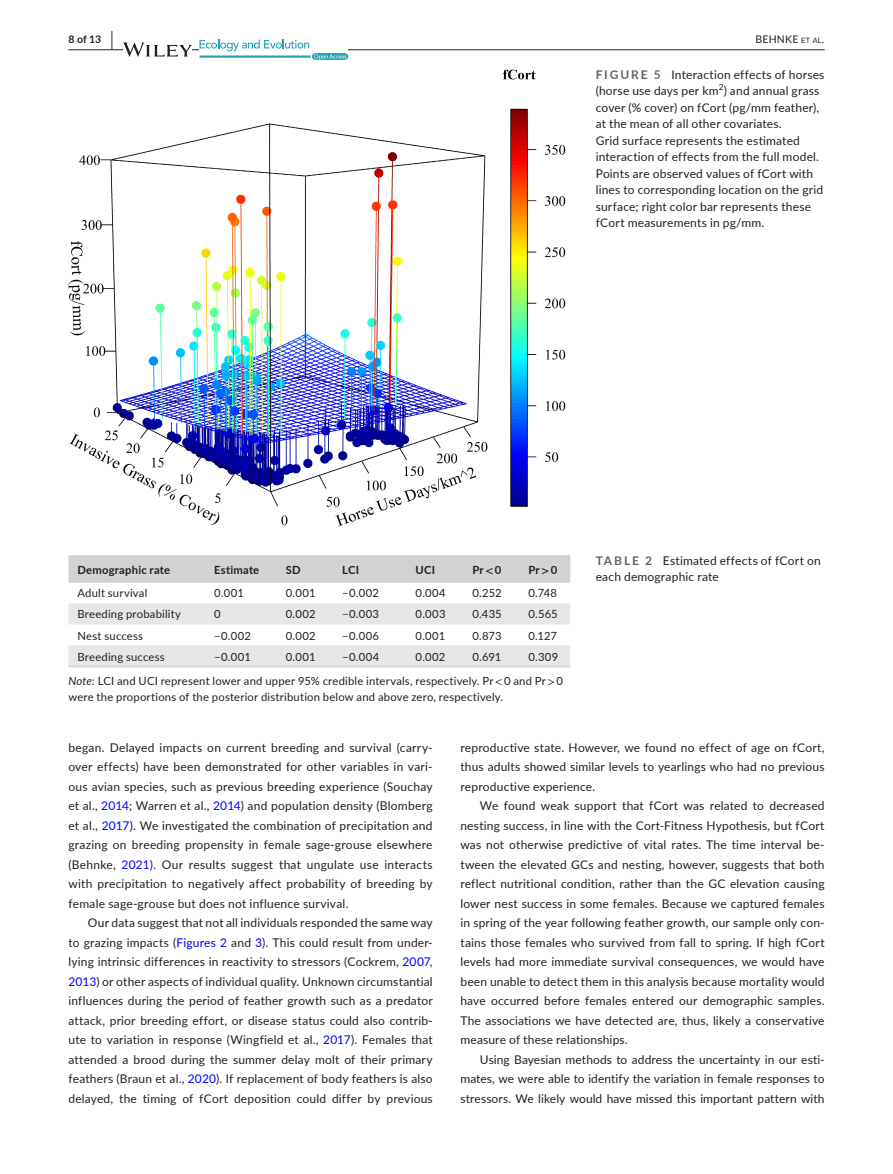
<style>
.page{position:relative;width:893px;height:1174px;background:#fff}
.page>*{position:absolute;margin:0;border:0;box-sizing:border-box;transform-origin:0 0}
.t1{font:12px/19.5px "Lato";letter-spacing:.015em;color:#231f20;text-align:justify}
.t2{font:11.25px/15.8px "Lato";letter-spacing:.02em;color:#231f20}
.t3{font:700 11.25px "Lato";letter-spacing:.015em;color:#231f20}
.t4{font:10.5px "Lato";letter-spacing:.02em;color:#231f20}
.t5{font:700 10.5px "Lato";color:#231f20}
.t6{font:8.4px "Lato";color:#231f20}
.s1{font-size:19.5px}
.s2{font-size:7.35px}
.s3{font-weight:700;color:#636366}
.s4{font-family:"STIX"}
.s5{font-style:italic}
.s6{color:#00f}
</style>
<div class="page">
<hr style="left:68px;top:49px;width:756px;height:1px;background:#231f20">
<svg style="left:123px;top:42px;width:69px;height:15px"></svg>
<svg style="left:200px;top:39px;width:148px;height:21px"></svg>
<img style="left:68px;top:69px;width:498px;height:457px">
<svg style="left:68px;top:555px;width:502px;height:28px;background:#d1d2d4"></svg>
<svg style="left:68px;top:603px;width:502px;height:63px"></svg>
<hr style="left:68px;top:666px;width:137px;height:1px;background:#d1d2d4">
<hr style="left:205px;top:666px;width:72px;height:1px;background:#d1d2d4">
<hr style="left:277px;top:666px;width:56px;height:1px;background:#d1d2d4">
<hr style="left:333px;top:666px;width:74px;height:1px;background:#d1d2d4">
<hr style="left:407px;top:666px;width:56px;height:1px;background:#d1d2d4">
<hr style="left:463px;top:666px;width:56px;height:1px;background:#d1d2d4">
<hr style="left:519px;top:666px;width:51px;height:1px;background:#d1d2d4">
<p class="t5" style="left:68px;top:31px;width:46px">8 of 13 <span class="s1">|</span></p>
<p class="t4" style="left:756px;top:31px;width:70px">BEHNKE <span class="s2">et al</span>.</p>
<p class="t1" style="left:596px;top:66px;width:230px;line-height:16.5px"><span class="s3">FIGURE 5</span> Interaction effects of horses (horse use days per km ) and annual grass</p>
<p class="t6" style="left:719px;top:81px;width:6px">2</p>
<p class="t1" style="left:596px;top:99px;width:229px;line-height:16.5px;text-align:left">cover (% cover) on fCort (pg/mm feather), at the mean of all other covariates.<br>Grid surface represents the estimated interaction of effects from the full model.<br>Points are observed values of fCort with lines to corresponding location on the grid surface; right color bar represents these fCort measurements in pg/mm.</p>
<p class="t3" style="left:77px;top:561px;width:94px">Demographic rate</p>
<p class="t3" style="left:214px;top:561px;width:47px">Estimate</p>
<p class="t3" style="left:286px;top:561px;width:16px">SD</p>
<p class="t3" style="left:342px;top:561px;width:18px">LCI</p>
<p class="t3" style="left:416px;top:561px;width:21px">UCI</p>
<p class="t3" style="left:472px;top:561px;width:31px">Pr <span class="s4">&lt;</span> 0</p>
<p class="t3" style="left:528px;top:561px;width:31px">Pr <span class="s4">&gt;</span> 0</p>
<p class="t2" style="left:77px;top:585px;width:71px">Adult survival</p>
<p class="t2" style="left:214px;top:585px;width:31px">0.001</p>
<p class="t2" style="left:286px;top:585px;width:31px">0.001</p>
<p class="t2" style="left:342px;top:585px;width:38px">−0.002</p>
<p class="t2" style="left:416px;top:585px;width:32px">0.004</p>
<p class="t2" style="left:472px;top:585px;width:31px">0.252</p>
<p class="t2" style="left:528px;top:585px;width:30px">0.748</p>
<p class="t2" style="left:77px;top:606px;width:105px">Breeding probability</p>
<p class="t2" style="left:214px;top:606px;width:8px">0</p>
<p class="t2" style="left:286px;top:606px;width:31px">0.002</p>
<p class="t2" style="left:342px;top:606px;width:38px">−0.003</p>
<p class="t2" style="left:416px;top:606px;width:31px">0.003</p>
<p class="t2" style="left:472px;top:606px;width:31px">0.435</p>
<p class="t2" style="left:528px;top:606px;width:31px">0.565</p>
<p class="t2" style="left:77px;top:627px;width:67px">Nest success</p>
<p class="t2" style="left:214px;top:627px;width:38px">−0.002</p>
<p class="t2" style="left:286px;top:627px;width:31px">0.002</p>
<p class="t2" style="left:342px;top:627px;width:38px">−0.006</p>
<p class="t2" style="left:416px;top:627px;width:31px">0.001</p>
<p class="t2" style="left:472px;top:627px;width:31px">0.873</p>
<p class="t2" style="left:528px;top:627px;width:30px">0.127</p>
<p class="t2" style="left:77px;top:648px;width:89px">Breeding success</p>
<p class="t2" style="left:214px;top:648px;width:38px">−0.001</p>
<p class="t2" style="left:286px;top:648px;width:31px">0.001</p>
<p class="t2" style="left:342px;top:648px;width:39px">−0.004</p>
<p class="t2" style="left:416px;top:648px;width:31px">0.002</p>
<p class="t2" style="left:472px;top:648px;width:31px">0.691</p>
<p class="t2" style="left:528px;top:648px;width:31px">0.309</p>
<p class="t2" style="left:68px;top:673px;width:496px"><span class="s5">Note</span>: LCI and UCI represent lower and upper 95% credible intervals, respectively. Pr <span class="s4">&lt;</span> 0 and Pr <span class="s4">&gt;</span> 0 were the proportions of the posterior distribution below and above zero, respectively.</p>
<p class="t1" style="left:596px;top:552px;width:226px;line-height:16.5px"><span class="s3">TABLE 2</span> Estimated effects of fCort on each demographic rate</p>
<p class="t1" style="left:68px;top:737px;width:366px">began. Delayed impacts on current breeding and survival (carry&shy;over effects) have been demonstrated for other variables in vari&shy;ous avian species, such as previous breeding experience (Souchay et al., <span class="s6">2014</span>; Warren et al., <span class="s6">2014</span>) and population density (Blomberg et al., <span class="s6">2017</span>). We investigated the combination of precipitation and grazing on breeding propensity in female sage-grouse elsewhere (Behnke, <span class="s6">2021</span>). Our results suggest that ungulate use interacts with precipitation to negatively affect probability of breeding by female sage-grouse but does not influence survival.</p>
<p class="t1" style="left:68px;top:912px;width:366px;text-indent:20px">Our data suggest that not all individuals responded the same way to grazing impacts (<span class="s6">Figures 2</span> and <span class="s6">3</span>). This could result from under&shy;lying intrinsic differences in reactivity to stressors (Cockrem, <span class="s6">2007</span>, <span class="s6">2013</span>) or other aspects of individual quality. Unknown circumstantial influences during the period of feather growth such as a predator attack, prior breeding effort, or disease status could also contrib&shy;ute to variation in response (Wingfield et al., <span class="s6">2017</span>). Females that attended a brood during the summer delay molt of their primary feathers (Braun et al., <span class="s6">2020</span>). If replacement of body feathers is also delayed, the timing of fCort deposition could differ by previous</p>
<p class="t1" style="left:460px;top:737px;width:366px">reproductive state. However, we found no effect of age on fCort, thus adults showed similar levels to yearlings who had no previous reproductive experience.</p>
<p class="t1" style="left:460px;top:795px;width:366px;text-indent:20px">We found weak support that fCort was related to decreased nesting success, in line with the Cort-Fitness Hypothesis, but fCort was not otherwise predictive of vital rates. The time interval be&shy;tween the elevated GCs and nesting, however, suggests that both reflect nutritional condition, rather than the GC elevation causing lower nest success in some females. Because we captured females in spring of the year following feather growth, our sample only con&shy;tains those females who survived from fall to spring. If high fCort levels had more immediate survival consequences, we would have been unable to detect them in this analysis because mortality would have occurred before females entered our demographic samples.<br>The associations we have detected are, thus, likely a conservative measure of these relationships.</p>
<p class="t1" style="left:460px;top:1049px;width:366px;text-indent:20px">Using Bayesian methods to address the uncertainty in our esti&shy;mates, we were able to identify the variation in female responses to stressors. We likely would have missed this important pattern with</p>
</div>
